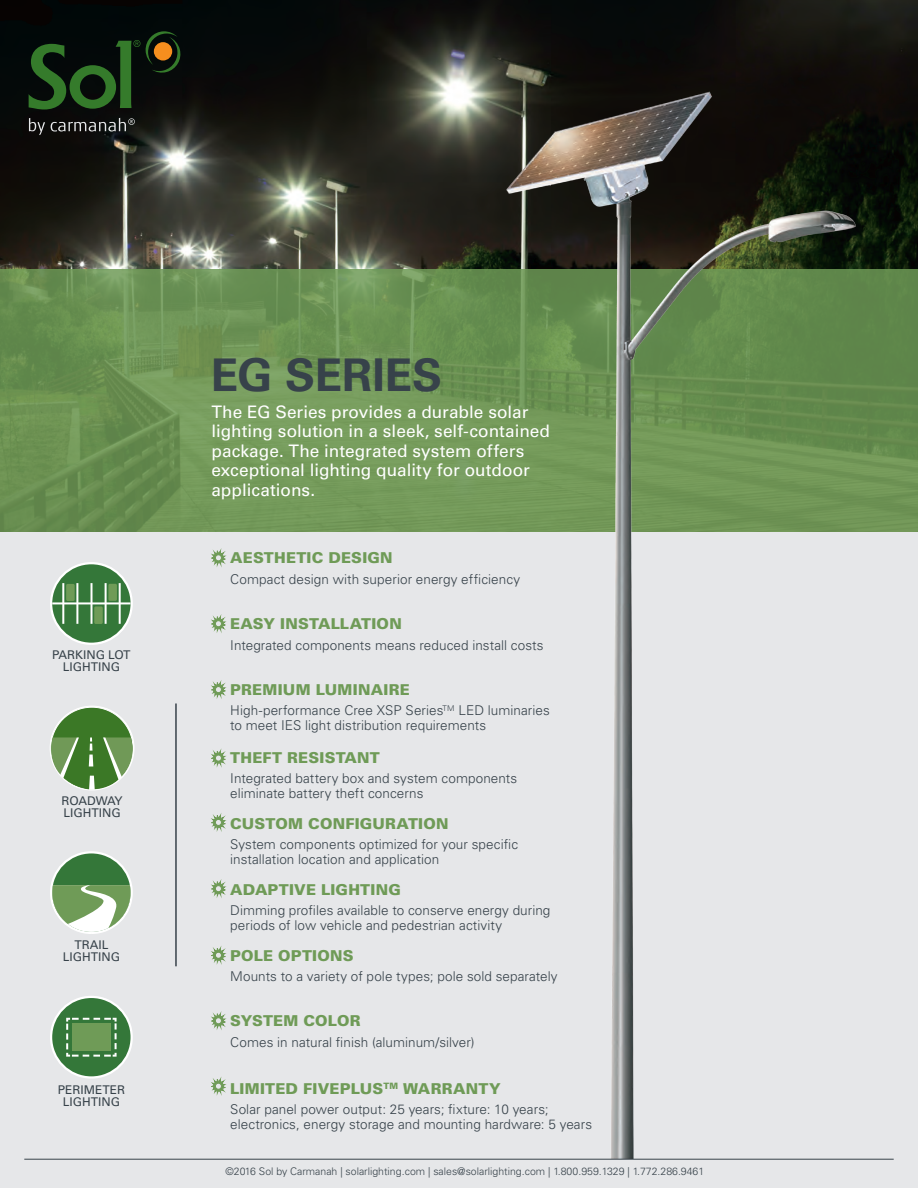
<style>
.page{position:relative;width:918px;height:1188px;background:#fff}
.page>*{position:absolute;margin:0;border:0;box-sizing:border-box;transform-origin:0 0}
.t1{font:700 45px "Univers LT Std";letter-spacing:-.005em;color:#37424a}
.t2{font:17.25px/19.5px "Univers LT Std";color:#fff}
.t3{font:900 15px "Univers LT Std";letter-spacing:.01em;color:#6f9b57}
.t4{font:300 13.5px/15px "Univers LT Std";letter-spacing:.005em;color:#37424a}
.t5{font:12px "Univers LT Std";color:#37424a}
.t6{font:12px "Univers LT Std";letter-spacing:-.02em;color:#37424a}
.t7{font:300 10.5px "Univers LT Std";color:#37424a}
</style>
<div class="page">
<div style="left:0;top:526px;width:918px;height:662px;background:#e6e7e9"></div>
<img style="left:0;top:0;width:918px;height:269px">
<svg style="left:0;top:269px;width:918px;height:263px;background:#6e9455"></svg>
<svg style="left:50px;top:996px;width:83px;height:83px"></svg>
<div style="left:52px;top:998px;width:79px;height:78px;background:#347739;border-radius:50%"></div>
<svg style="left:66px;top:1018px;width:51px;height:39px"></svg>
<div style="left:50px;top:562px;width:83px;height:83px;background:#fff;border:4px solid #fff;border-radius:50%"></div>
<div style="left:52px;top:564px;width:79px;height:79px;background:#347739;border-radius:50%"></div>
<svg style="left:52px;top:583px;width:79px;height:41px"></svg>
<div style="left:108px;top:584px;width:9px;height:17px;background:#6f9b57;border-radius:2px"></div>
<div style="left:94px;top:606px;width:9px;height:18px;background:#6f9b57;border-radius:2px"></div>
<div style="left:66px;top:584px;width:9px;height:17px;background:#6f9b57;border-radius:2px"></div>
<div style="left:50px;top:851px;width:83px;height:83px;background:#fff;border:4px solid #fff;border-radius:50%"></div>
<div style="left:52px;top:853px;width:79px;height:79px;background:#347739;border-radius:50%"></div>
<svg style="left:52px;top:885px;width:79px;height:47px"></svg>
<img style="left:451px;top:51px;width:420px;height:1108px">
<hr style="left:175px;top:703px;width:2px;height:263px;background:#37424a">
<div style="left:50px;top:707px;width:83px;height:83px;background:#3b7826;border:1px solid #fff;border-radius:50%"></div>
<svg style="left:50px;top:721px;width:83px;height:69px"></svg>
<svg style="left:211px;top:549px;width:15px;height:18px"></svg>
<svg style="left:211px;top:615px;width:15px;height:18px"></svg>
<svg style="left:211px;top:749px;width:15px;height:19px"></svg>
<svg style="left:211px;top:814px;width:15px;height:18px"></svg>
<svg style="left:211px;top:880px;width:15px;height:18px"></svg>
<svg style="left:211px;top:947px;width:15px;height:18px"></svg>
<svg style="left:211px;top:1012px;width:15px;height:18px"></svg>
<svg style="left:211px;top:1077px;width:15px;height:19px"></svg>
<svg style="left:211px;top:681px;width:15px;height:18px"></svg>
<svg style="left:51px;top:118px;width:84px;height:14px"></svg>
<svg style="left:29px;top:118px;width:16px;height:17px"></svg>
<svg style="left:29px;top:31px;width:153px;height:79px;background:#172a12"></svg>
<hr style="left:24px;top:1159px;width:870px;height:1px;background:#37424a">
<p class="t5" style="left:52px;top:648px;width:80px">PARKING LOT</p>
<p class="t5" style="left:63px;top:660px;width:59px">LIGHTING</p>
<p class="t6" style="left:62px;top:793px;width:62px">ROADWAY</p>
<p class="t5" style="left:63px;top:805px;width:59px">LIGHTING</p>
<p class="t5" style="left:74px;top:938px;width:36px">TRAIL</p>
<p class="t5" style="left:63px;top:950px;width:59px">LIGHTING</p>
<p class="t5" style="left:58px;top:1083px;width:69px">PERIMETER</p>
<p class="t5" style="left:63px;top:1095px;width:59px">LIGHTING</p>
<p class="t1" style="left:211px;top:349px;width:233px">EG SERIES</p>
<p class="t2" style="left:211px;top:402px;width:340px">The EG Series provides a durable solar lighting solution in a sleek, self-contained package. The integrated system offers exceptional lighting quality for outdoor applications.</p>
<p class="t3" style="left:230px;top:548px;width:164px">AESTHETIC DESIGN</p>
<p class="t4" style="left:230px;top:571px;width:291px">Compact design with superior energy efficiency</p>
<p class="t3" style="left:230px;top:614px;width:173px">EASY INSTALLATION</p>
<p class="t4" style="left:230px;top:637px;width:315px">Integrated components means reduced install costs</p>
<p class="t3" style="left:230px;top:680px;width:181px">PREMIUM LUMINAIRE</p>
<p class="t4" style="left:230px;top:703px;width:321px">High-performance Cree XSP Series<sup>TM</sup> LED luminaries to meet IES light distribution requirements</p>
<p class="t3" style="left:230px;top:748px;width:151px">THEFT RESISTANT</p>
<p class="t4" style="left:230px;top:771px;width:289px">Integrated battery box and system components eliminate battery theft concerns</p>
<p class="t3" style="left:230px;top:814px;width:220px">CUSTOM CONFIGURATION</p>
<p class="t4" style="left:230px;top:837px;width:290px">System components optimized for your specific installation location and application</p>
<p class="t3" style="left:230px;top:880px;width:172px">ADAPTIVE LIGHTING</p>
<p class="t4" style="left:230px;top:903px;width:322px">Dimming profiles available to conserve energy during periods of low vehicle and pedestrian activity</p>
<p class="t3" style="left:230px;top:946px;width:125px">POLE OPTIONS</p>
<p class="t4" style="left:230px;top:969px;width:329px">Mounts to a variety of pole types; pole sold separately</p>
<p class="t3" style="left:230px;top:1012px;width:132px">SYSTEM COLOR</p>
<p class="t4" style="left:230px;top:1035px;width:246px">Comes in natural finish (aluminum/silver)</p>
<p class="t3" style="left:230px;top:1079px;width:272px">LIMITED FIVEPLUS<sup>TM</sup> WARRANTY</p>
<p class="t4" style="left:230px;top:1102px;width:363px">Solar panel power output: 25 years; fixture: 10 years; electronics, energy storage and mounting hardware: 5 years</p>
<p class="t7" style="left:226px;top:1165px;width:480px">©2016 Sol by Carmanah | solarlighting.com | sales@solarlighting.com | 1.800.959.1329 | 1.772.286.9461</p>
</div>
